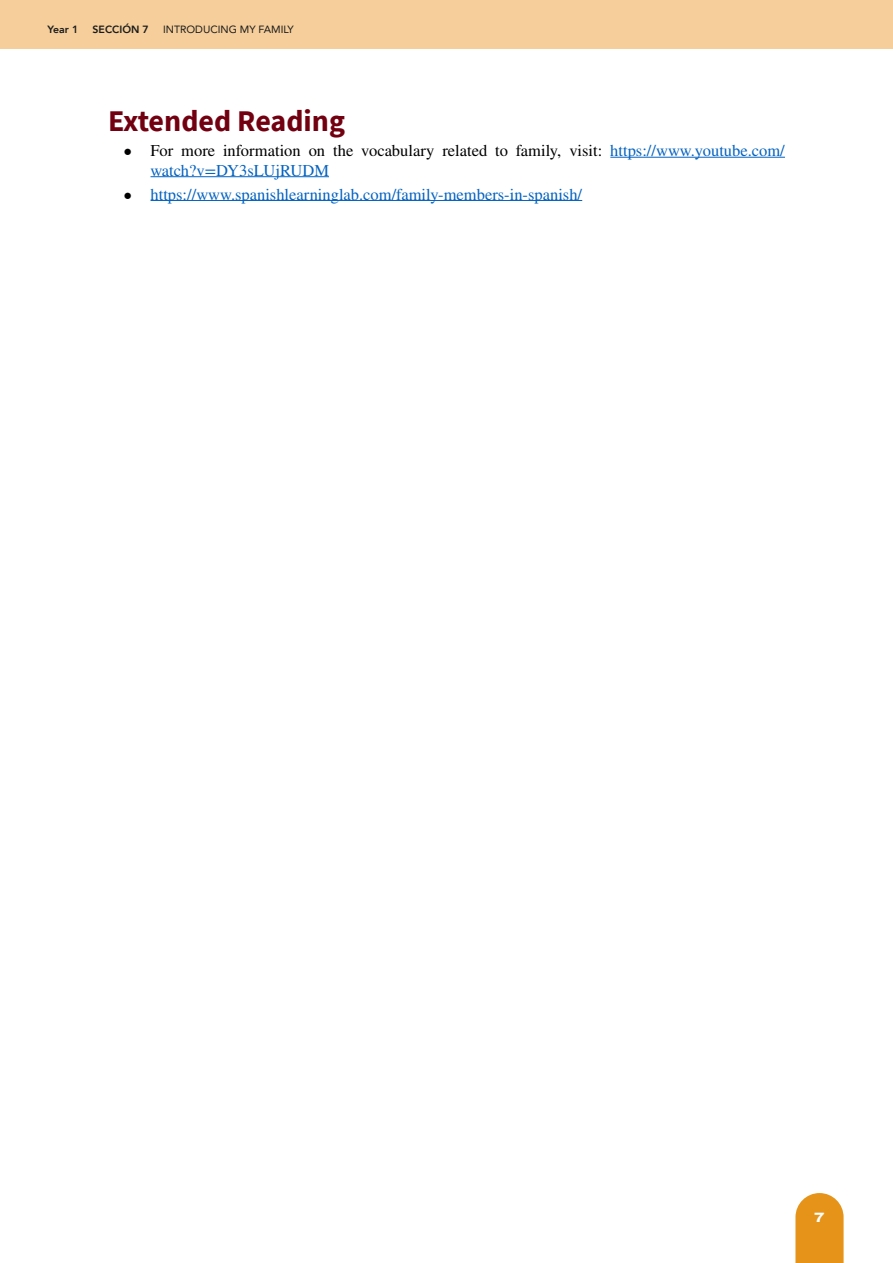
<style>
.page{position:relative;width:893px;height:1263px;background:#fff}
.page>*{position:absolute;margin:0;border:0;box-sizing:border-box;transform-origin:0 0}
.t1{font:700 30px "Source Sans Pro";color:#720011}
.t2{font:16.5px/19.5px "STIX General";color:#000}
.t3{font:16.5px "STIX General";color:#0563c1}
.t4{font:800 13.5px "Archivo Expanded";color:#fff}
.t5{font:10.5px "Avenir";color:#1a1a1a}
.t6{font:800 10.5px "Avenir";color:#1a1a1a}
.s1{color:#0563c1}
.s2{color:#000}
</style>
<div class="page">
<div style="left:0;top:0;width:893px;height:49px;background:#f5ce9b"></div>
<svg style="left:795px;top:1193px;width:49px;height:70px;background:#e89d2e"></svg>
<hr style="left:610px;top:157px;width:175px;height:1px;background:#0563c1">
<hr style="left:151px;top:176px;width:178px;height:1px;background:#0563c1">
<hr style="left:151px;top:200px;width:431px;height:1px;background:#0563c1">
<p class="t6" style="left:48px;top:21px;width:32px">Year 1</p>
<p class="t6" style="left:93px;top:21px;width:58px">SECCIÓN 7</p>
<p class="t5" style="left:163px;top:21px;width:132px">INTRODUCING MY FAMILY</p>
<h1 class="t1" style="left:108px;top:100px;width:238px">Extended Reading</h1>
<p class="t2" style="left:151px;top:142px;width:636px;text-indent:-27px">• For more information on the vocabulary related to family, visit: <span class="s1">https://www.youtube.com/ watch?v=DY3sLUjRUDM</span></p>
<p class="t3" style="left:124px;top:183px;width:460px"><span class="s2">•</span> https://www.spanishlearninglab.com/family-members-in-spanish/</p>
<p class="t4" style="left:815px;top:1207px;width:11px">7</p>
</div>
